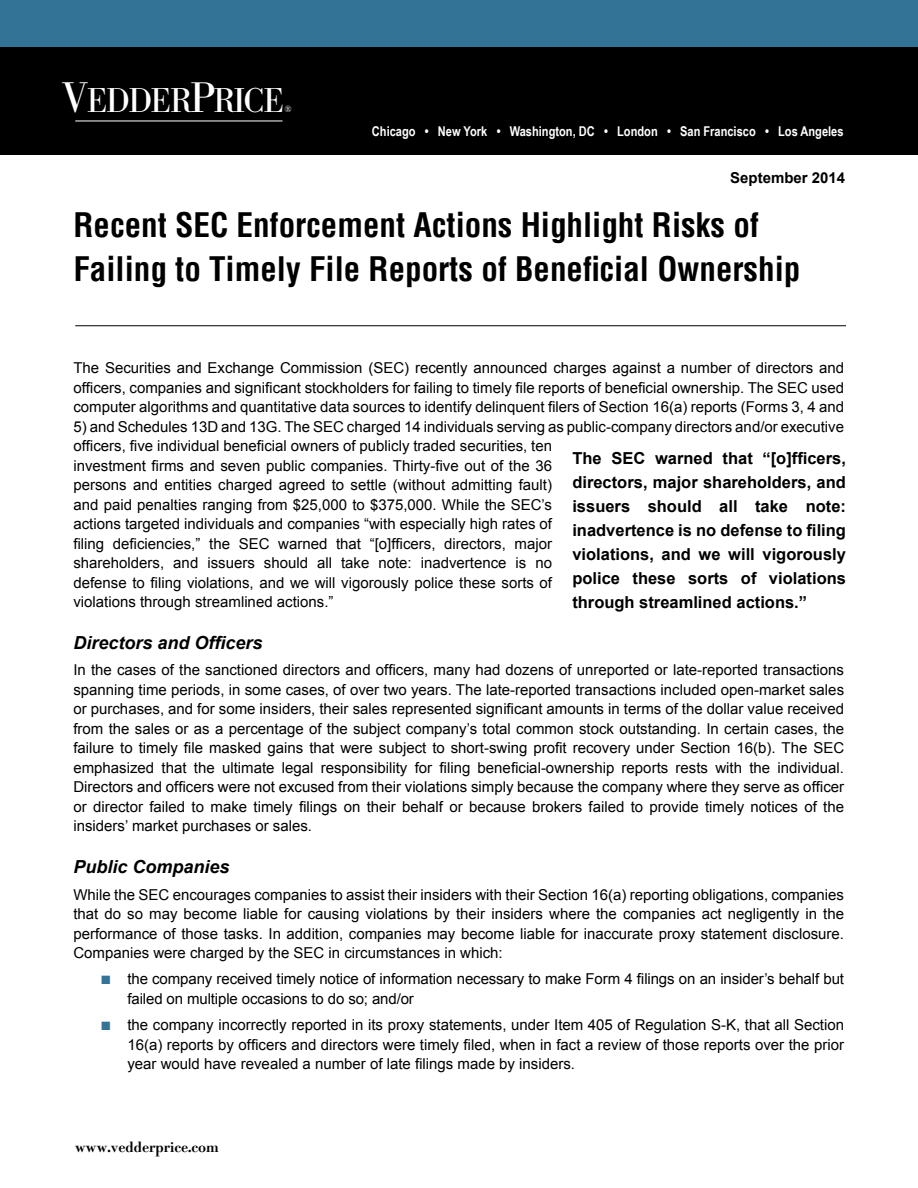
<style>
.page{position:relative;width:918px;height:1188px;background:#fff}
.page>*{position:absolute;margin:0;border:0;box-sizing:border-box;transform-origin:0 0}
.t1{font:33.9px "Bodoni BE";letter-spacing:-.04em;color:#fff}
.t2{font:700 condensed 33px/43.5px "Helvetica";color:#000}
.t3{font:italic 700 18px "Arial";color:#000}
.t4{font:700 16.5px/24px "Arial";color:#000;text-align:justify}
.t5{font:15px/19.5px "Arial";color:#000;text-align:justify}
.t6{font:700 15px "Arial";color:#000}
.t7{font:500 14.7px "Bodoni BE";color:#000}
.t8{font:700 13.5px "Arial Narrow";color:#fff}
.t9{font:9px "Bodoni BE";color:#fff}
.s1{font-size:42px}
.s2{font-size:18px;color:#337396}
</style>
<div class="page">
<div style="left:0;top:0;width:918px;height:52px;background:#337396"></div>
<div style="left:0;top:47px;width:918px;height:108px;background:#000"></div>
<hr style="left:75px;top:121px;width:208px;height:1px;background:#fff">
<hr style="left:75px;top:325px;width:771px;height:1px;background:#000">
<h1 class="t1" style="left:62px;top:81px;width:223px"><span class="s1">V</span>EDDER<span class="s1">P</span>RICE</h1>
<p class="t9" style="left:285px;top:104px;width:9px">®</p>
<p class="t8" style="left:372px;top:122px;width:473px">Chicago • New York • Washington, DC • London • San Francisco • Los Angeles</p>
<p class="t6" style="left:730px;top:167px;width:117px">September 2014</p>
<h2 class="t2" style="left:73px;top:204px;width:728px">Recent SEC Enforcement Actions Highlight Risks of<br>Failing to Timely File Reports of Beneficial Ownership</h2>
<p class="t5" style="left:73px;top:359px;width:772px">The Securities and Exchange Commission (SEC) recently announced charges against a number of directors and officers, companies and significant stockholders for failing to timely file reports of beneficial ownership. The SEC used computer algorithms and quantitative data sources to identify delinquent filers of Section 16(a) reports (Forms 3, 4 and</p>
<p class="t5" style="left:73px;top:417px;width:772px;text-align:left">5) and Schedules 13D and 13G. The SEC charged 14 individuals serving as public-company directors and/or executive officers, five individual beneficial owners of publicly traded securities, ten<br>investment firms and seven public companies. Thirty-five out of the 36<br>persons and entities charged agreed to settle (without admitting fault)<br>and paid penalties ranging from $25,000 to $375,000. While the SEC’s<br>actions targeted individuals and companies “with especially high rates of<br>filing deficiencies,” the SEC warned that “[o]fficers, directors, major<br>shareholders, and issuers should all take note: inadvertence is no<br>defense to filing violations, and we will vigorously police these sorts of<br>violations through streamlined actions.”</p>
<p class="t3" style="left:73px;top:631px;width:191px">Directors and Officers</p>
<p class="t5" style="left:73px;top:661px;width:772px">In the cases of the sanctioned directors and officers, many had dozens of unreported or late-reported transactions spanning time periods, in some cases, of over two years. The late-reported transactions included open-market sales or purchases, and for some insiders, their sales represented significant amounts in terms of the dollar value received from the sales or as a percentage of the subject company’s total common stock outstanding. In certain cases, the failure to timely file masked gains that were subject to short-swing profit recovery under Section 16(b). The SEC emphasized that the ultimate legal responsibility for filing beneficial-ownership reports rests with the individual.<br>Directors and officers were not excused from their violations simply because the company where they serve as officer or director failed to make timely filings on their behalf or because brokers failed to provide timely notices of the insiders’ market purchases or sales.</p>
<p class="t3" style="left:73px;top:855px;width:158px">Public Companies</p>
<p class="t5" style="left:73px;top:885px;width:772px">While the SEC encourages companies to assist their insiders with their Section 16(a) reporting obligations, companies that do so may become liable for causing violations by their insiders where the companies act negligently in the performance of those tasks. In addition, companies may become liable for inaccurate proxy statement disclosure.<br>Companies were charged by the SEC in circumstances in which:</p>
<p class="t5" style="left:127px;top:969px;width:718px;text-indent:-27px"><span class="s2">■</span> the company received timely notice of information necessary to make Form 4 filings on an insider’s behalf but failed on multiple occasions to do so; and/or</p>
<p class="t5" style="left:127px;top:1015px;width:718px;text-indent:-27px"><span class="s2">■</span> the company incorrectly reported in its proxy statements, under Item 405 of Regulation S-K, that all Section 16(a) reports by officers and directors were timely filed, when in fact a review of those reports over the prior year would have revealed a number of late filings made by insiders.</p>
<p class="t4" style="left:572px;top:447px;width:275px">The SEC warned that “[o]fficers, directors, major shareholders, and issuers should all take note: inadvertence is no defense to filing violations, and we will vigorously police these sorts of violations through streamlined actions.”</p>
<p class="t7" style="left:75px;top:1138px;width:145px">www.vedderprice.com</p>
</div>
